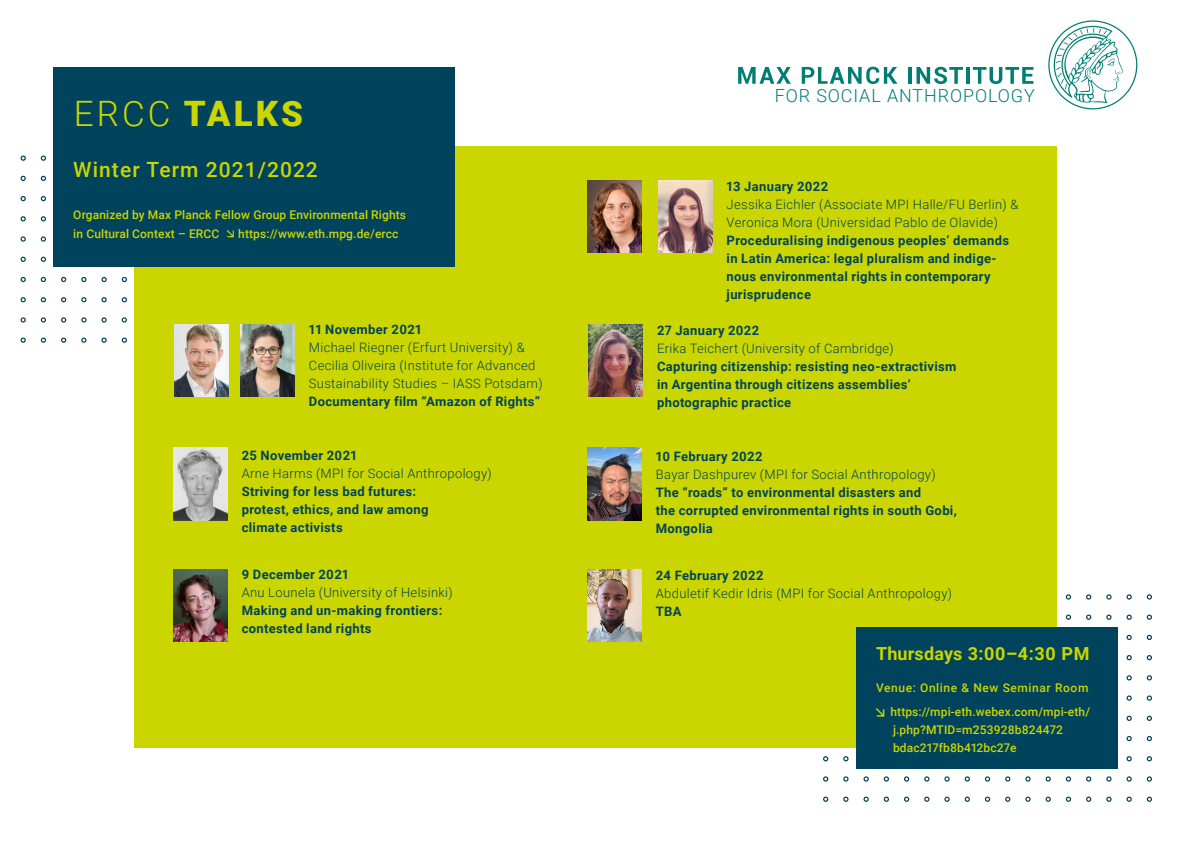
<style>
.page{position:relative;width:1191px;height:842px;background:#fff}
.page>*{position:absolute;margin:0;border:0;box-sizing:border-box;transform-origin:0 0}
.t1{font:900 35px "Roboto";letter-spacing:.085em;color:#cbd600}
.t2{font:500 21px "Roboto";letter-spacing:.05em;color:#cbd600}
.t3{font:700 18px "Roboto";letter-spacing:.01em;color:#cbd600}
.t4{font:300 17.9px "Roboto";letter-spacing:.05em;color:#007e73}
.t5{font:700 13px/18px "Roboto";letter-spacing:.025em;color:#00435c}
.t6{font:300 13px/18px "Roboto";letter-spacing:.025em;color:#00435c}
.t7{font:500 12px/19px "Roboto";letter-spacing:.01em;color:#cbd600}
.t8{font:500 12px/23.7px "Roboto";letter-spacing:.04em;color:#cbd600}
.s1{font-weight:300}
.s2{font-family:"Merriweather";font-weight:400;font-size:18px}
</style>
<div class="page">
<svg style="left:1146px;top:797px;width:6px;height:5px"></svg>
<svg style="left:1126px;top:797px;width:5px;height:5px"></svg>
<svg style="left:1106px;top:797px;width:5px;height:5px"></svg>
<svg style="left:1086px;top:797px;width:5px;height:5px"></svg>
<svg style="left:1065px;top:797px;width:6px;height:5px"></svg>
<svg style="left:1045px;top:797px;width:5px;height:5px"></svg>
<svg style="left:1025px;top:797px;width:5px;height:5px"></svg>
<svg style="left:1005px;top:797px;width:5px;height:5px"></svg>
<svg style="left:985px;top:797px;width:5px;height:5px"></svg>
<svg style="left:964px;top:797px;width:6px;height:5px"></svg>
<svg style="left:944px;top:797px;width:5px;height:5px"></svg>
<svg style="left:924px;top:797px;width:5px;height:5px"></svg>
<svg style="left:904px;top:797px;width:5px;height:5px"></svg>
<svg style="left:883px;top:797px;width:6px;height:5px"></svg>
<svg style="left:863px;top:797px;width:5px;height:5px"></svg>
<svg style="left:843px;top:797px;width:5px;height:5px"></svg>
<svg style="left:823px;top:797px;width:5px;height:5px"></svg>
<svg style="left:1146px;top:776px;width:6px;height:6px"></svg>
<svg style="left:1126px;top:776px;width:5px;height:6px"></svg>
<svg style="left:1106px;top:776px;width:5px;height:6px"></svg>
<svg style="left:1086px;top:776px;width:5px;height:6px"></svg>
<svg style="left:1065px;top:776px;width:6px;height:6px"></svg>
<svg style="left:1045px;top:776px;width:5px;height:6px"></svg>
<svg style="left:1025px;top:776px;width:5px;height:6px"></svg>
<svg style="left:1005px;top:776px;width:5px;height:6px"></svg>
<svg style="left:985px;top:776px;width:5px;height:6px"></svg>
<svg style="left:964px;top:776px;width:6px;height:6px"></svg>
<svg style="left:944px;top:776px;width:5px;height:6px"></svg>
<svg style="left:924px;top:776px;width:5px;height:6px"></svg>
<svg style="left:904px;top:776px;width:5px;height:6px"></svg>
<svg style="left:883px;top:776px;width:6px;height:6px"></svg>
<svg style="left:863px;top:776px;width:5px;height:6px"></svg>
<svg style="left:843px;top:776px;width:5px;height:6px"></svg>
<svg style="left:823px;top:776px;width:5px;height:6px"></svg>
<svg style="left:1146px;top:756px;width:6px;height:5px"></svg>
<svg style="left:1126px;top:756px;width:5px;height:5px"></svg>
<svg style="left:843px;top:756px;width:5px;height:5px"></svg>
<svg style="left:823px;top:756px;width:5px;height:5px"></svg>
<svg style="left:1146px;top:736px;width:6px;height:5px"></svg>
<svg style="left:1126px;top:736px;width:5px;height:5px"></svg>
<svg style="left:1146px;top:716px;width:6px;height:5px"></svg>
<svg style="left:1126px;top:716px;width:5px;height:5px"></svg>
<svg style="left:1146px;top:695px;width:6px;height:6px"></svg>
<svg style="left:1126px;top:695px;width:5px;height:6px"></svg>
<svg style="left:1146px;top:675px;width:6px;height:5px"></svg>
<svg style="left:1126px;top:675px;width:5px;height:5px"></svg>
<svg style="left:1146px;top:655px;width:6px;height:5px"></svg>
<svg style="left:1126px;top:655px;width:5px;height:5px"></svg>
<svg style="left:1146px;top:635px;width:6px;height:5px"></svg>
<svg style="left:1126px;top:635px;width:5px;height:5px"></svg>
<svg style="left:1146px;top:614px;width:6px;height:6px"></svg>
<svg style="left:1126px;top:614px;width:5px;height:6px"></svg>
<svg style="left:1106px;top:614px;width:5px;height:6px"></svg>
<svg style="left:1086px;top:614px;width:5px;height:6px"></svg>
<svg style="left:1065px;top:614px;width:6px;height:6px"></svg>
<svg style="left:1146px;top:594px;width:6px;height:6px"></svg>
<svg style="left:1126px;top:594px;width:5px;height:6px"></svg>
<svg style="left:1106px;top:594px;width:5px;height:6px"></svg>
<svg style="left:1086px;top:594px;width:5px;height:6px"></svg>
<svg style="left:1065px;top:594px;width:6px;height:6px"></svg>
<svg style="left:122px;top:338px;width:5px;height:5px"></svg>
<svg style="left:101px;top:338px;width:6px;height:5px"></svg>
<svg style="left:81px;top:338px;width:5px;height:5px"></svg>
<svg style="left:61px;top:338px;width:5px;height:5px"></svg>
<svg style="left:41px;top:338px;width:5px;height:5px"></svg>
<svg style="left:21px;top:338px;width:5px;height:5px"></svg>
<svg style="left:122px;top:317px;width:5px;height:6px"></svg>
<svg style="left:101px;top:317px;width:6px;height:6px"></svg>
<svg style="left:81px;top:317px;width:5px;height:6px"></svg>
<svg style="left:61px;top:317px;width:5px;height:6px"></svg>
<svg style="left:41px;top:317px;width:5px;height:6px"></svg>
<svg style="left:21px;top:317px;width:5px;height:6px"></svg>
<svg style="left:122px;top:297px;width:5px;height:5px"></svg>
<svg style="left:101px;top:297px;width:6px;height:5px"></svg>
<svg style="left:81px;top:297px;width:5px;height:5px"></svg>
<svg style="left:61px;top:297px;width:5px;height:5px"></svg>
<svg style="left:41px;top:297px;width:5px;height:5px"></svg>
<svg style="left:21px;top:297px;width:5px;height:5px"></svg>
<svg style="left:122px;top:277px;width:5px;height:5px"></svg>
<svg style="left:101px;top:277px;width:6px;height:5px"></svg>
<svg style="left:81px;top:277px;width:5px;height:5px"></svg>
<svg style="left:61px;top:277px;width:5px;height:5px"></svg>
<svg style="left:41px;top:277px;width:5px;height:5px"></svg>
<svg style="left:21px;top:277px;width:5px;height:5px"></svg>
<svg style="left:41px;top:257px;width:5px;height:5px"></svg>
<svg style="left:21px;top:257px;width:5px;height:5px"></svg>
<svg style="left:41px;top:236px;width:5px;height:6px"></svg>
<svg style="left:21px;top:236px;width:5px;height:6px"></svg>
<svg style="left:41px;top:216px;width:5px;height:5px"></svg>
<svg style="left:21px;top:216px;width:5px;height:5px"></svg>
<svg style="left:41px;top:196px;width:5px;height:5px"></svg>
<svg style="left:21px;top:196px;width:5px;height:5px"></svg>
<svg style="left:41px;top:176px;width:5px;height:5px"></svg>
<svg style="left:21px;top:176px;width:5px;height:5px"></svg>
<svg style="left:41px;top:156px;width:5px;height:5px"></svg>
<svg style="left:21px;top:156px;width:5px;height:5px"></svg>
<div style="left:135px;top:146px;width:922px;height:602px;background:#cbd600"></div>
<div style="left:53px;top:67px;width:402px;height:200px;background:#00435c"></div>
<svg style="left:1048px;top:20px;width:89px;height:89px"></svg>
<svg style="left:738px;top:67px;width:53px;height:17px"></svg>
<svg style="left:801px;top:67px;width:96px;height:17px"></svg>
<hr style="left:908px;top:67px;width:3px;height:17px;background:#007e73">
<svg style="left:916px;top:67px;width:47px;height:17px"></svg>
<hr style="left:966px;top:67px;width:3px;height:17px;background:#007e73">
<svg style="left:972px;top:67px;width:61px;height:17px"></svg>
<div style="left:856px;top:627px;width:261px;height:142px;background:#00435c"></div>
<img style="left:174px;top:324px;width:54px;height:73px">
<img style="left:241px;top:324px;width:54px;height:73px">
<img style="left:173px;top:448px;width:54px;height:72px">
<img style="left:173px;top:569px;width:54px;height:72px">
<img style="left:658px;top:180px;width:54px;height:72px">
<img style="left:587px;top:448px;width:54px;height:72px">
<img style="left:587px;top:569px;width:54px;height:72px">
<img style="left:587px;top:180px;width:54px;height:72px">
<img style="left:589px;top:324px;width:54px;height:73px">
<h1 class="t1" style="left:74px;top:89px;width:231px"><span class="s1">ERCC</span> TALKS</h1>
<h2 class="t2" style="left:73px;top:155px;width:246px">Winter Term 2021/2022</h2>
<p class="t7" style="left:73px;top:205px;width:334px">Organized by Max Planck Fellow Group Environmental Rights in Cultural Context – ERCC</p>
<p class="t7" style="left:238px;top:224px;width:162px">https://www.eth.mpg.de/ercc</p>
<p class="t5" style="left:309px;top:320px;width:114px">11 November 2021</p>
<p class="t6" style="left:309px;top:338px;width:235px">Michael Riegner (Erfurt University) &amp;<br>Cecilia Oliveira (Institute for Advanced<br>Sustainability Studies – IASS Potsdam)</p>
<p class="t5" style="left:309px;top:392px;width:233px">Documentary film “Amazon of Rights”</p>
<p class="t5" style="left:242px;top:446px;width:116px">25 November 2021</p>
<p class="t6" style="left:242px;top:464px;width:252px">Arne Harms (MPI for Social Anthropology)</p>
<p class="t5" style="left:242px;top:482px;width:188px">Striving for less bad futures: protest, ethics, and law among climate activists</p>
<p class="t5" style="left:242px;top:565px;width:108px">9 December 2021</p>
<p class="t6" style="left:242px;top:583px;width:213px">Anu Lounela (University of Helsinki)</p>
<p class="t5" style="left:242px;top:601px;width:202px">Making and un-making frontiers: contested land rights</p>
<h3 class="t4" style="left:774px;top:83px;width:262px">FOR SOCIAL ANTHROPOLOGY</h3>
<p class="t5" style="left:726px;top:177px;width:103px">13 January 2022</p>
<p class="t6" style="left:726px;top:195px;width:293px">Jessika Eichler (Associate MPI Halle/FU Berlin) &amp;<br>Veronica Mora (Universidad Pablo de Olavide)</p>
<p class="t5" style="left:726px;top:231px;width:284px">Proceduralising indigenous peoples’ demands in Latin America: legal pluralism and indige&shy;nous environmental rights in contemporary jurisprudence</p>
<p class="t5" style="left:657px;top:321px;width:104px">27 January 2022</p>
<p class="t6" style="left:657px;top:339px;width:238px">Erika Teichert (University of Cambridge)</p>
<p class="t5" style="left:657px;top:357px;width:301px">Capturing citizenship: resisting neo-extractivism in Argentina through citizens assemblies’ photographic practice</p>
<p class="t5" style="left:656px;top:447px;width:108px">10 February 2022</p>
<p class="t6" style="left:656px;top:465px;width:281px">Bayar Dashpurev (MPI for Social Anthropology)</p>
<p class="t5" style="left:656px;top:483px;width:302px">The “roads” to environmental disasters and<br>the corrupted environmental rights in south Gobi,<br>Mongolia</p>
<p class="t5" style="left:656px;top:566px;width:109px">24 February 2022</p>
<p class="t6" style="left:656px;top:584px;width:298px">Abduletif Kedir Idris (MPI for Social Anthropology)</p>
<p class="t5" style="left:656px;top:602px;width:27px">TBA</p>
<h3 class="t3" style="left:876px;top:641px;width:215px">Thursdays 3:00–4:30 PM</h3>
<p class="t8" style="left:874px;top:676px;width:218px">Venue: Online &amp; New Seminar Room <span class="s2">↘</span> https://mpi-eth.webex.com/mpi-eth/</p>
<p class="t7" style="left:893px;top:720px;width:171px;line-height:18px">j.php?MTID=m253928b824472 bdac217fb8b412bc27e</p>
</div>
